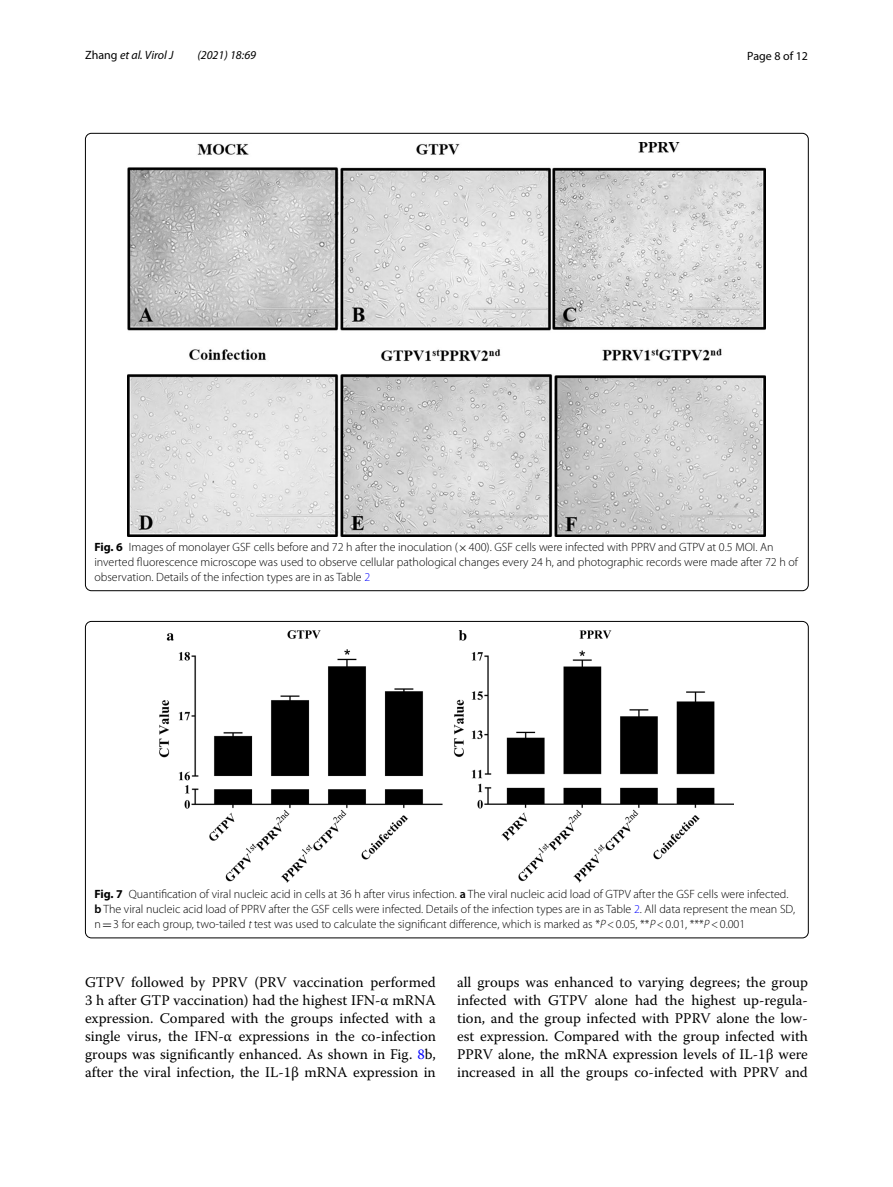
<style>
.page{position:relative;width:893px;height:1187px;background:#fff}
.page>*{position:absolute;margin:0;border:0;box-sizing:border-box;transform-origin:0 0}
.t1{font:14.7px/18px "Warnock Pro";color:#000;text-align:justify}
.t2{font:300 12px/15px "Myriad Pro";color:#000}
.t3{font:italic 12px "Myriad Pro";color:#000}
.t4{font:12px "Myriad Pro";color:#000}
.s1{font-style:normal}
.s2{font-weight:700}
.s3{font-family:"MTSY";font-weight:400}
.s4{color:#00f}
.s5{font-weight:600}
.s6{font-style:italic}
</style>
<div class="page">
<img style="left:128px;top:142px;width:638px;height:394px">
<img style="left:160px;top:630px;width:574px;height:252px">
<p class="t3" style="left:85px;top:48px;width:90px"><span class="s1">Zhang</span> et al. Virol J</p>
<p class="t3" style="left:197px;top:48px;width:60px">(2021) 18:69</p>
<p class="t4" style="left:747px;top:48px;width:62px">Page 8 of 12</p>
<p class="t2" style="left:94px;top:540px;width:705px"><span class="s2">Fig. 6</span> Images of monolayer GSF cells before and 72 h after the inoculation (<span class="s3">×</span>400). GSF cells were infected with PPRV and GTPV at 0.5 MOI. An inverted fluorescence microscope was used to observe cellular pathological changes every 24 h, and photographic records were made after 72 h of observation. Details of the infection types are in as Table <span class="s4">2</span></p>
<p class="t2" style="left:94px;top:886px;width:702px"><span class="s2">Fig. 7</span> Quantification of viral nucleic acid in cells at 36 h after virus infection. <span class="s5">a</span> The viral nucleic acid load of GTPV after the GSF cells were infected. <span class="s5">b</span> The viral nucleic acid load of PPRV after the GSF cells were infected. Details of the infection types are in as Table <span class="s4">2</span>. All data represent the mean SD, n<span class="s3">=</span>3 for each group, two-tailed <span class="s6">t</span> test was used to calculate the significant difference, which is marked as *<span class="s6">P</span>&lt;0.05, **<span class="s6">P</span>&lt;0.01, ***<span class="s6">P</span>&lt;0.001</p>
<p class="t1" style="left:85px;top:973px;width:352px">GTPV followed by PPRV (PRV vaccination performed 3 h after GTP vaccination) had the highest IFN-α mRNA expression. Compared with the groups infected with a single virus, the IFN-α expressions in the co-infection groups was significantly enhanced. As shown in Fig. <span class="s4">8</span>b, after the viral infection, the IL-1β mRNA expression in</p>
<p class="t1" style="left:457px;top:973px;width:352px">all groups was enhanced to varying degrees; the group infected with GTPV alone had the highest up-regula&shy;tion, and the group infected with PPRV alone the low&shy;est expression. Compared with the group infected with PPRV alone, the mRNA expression levels of IL-1β were increased in all the groups co-infected with PPRV and</p>
</div>
